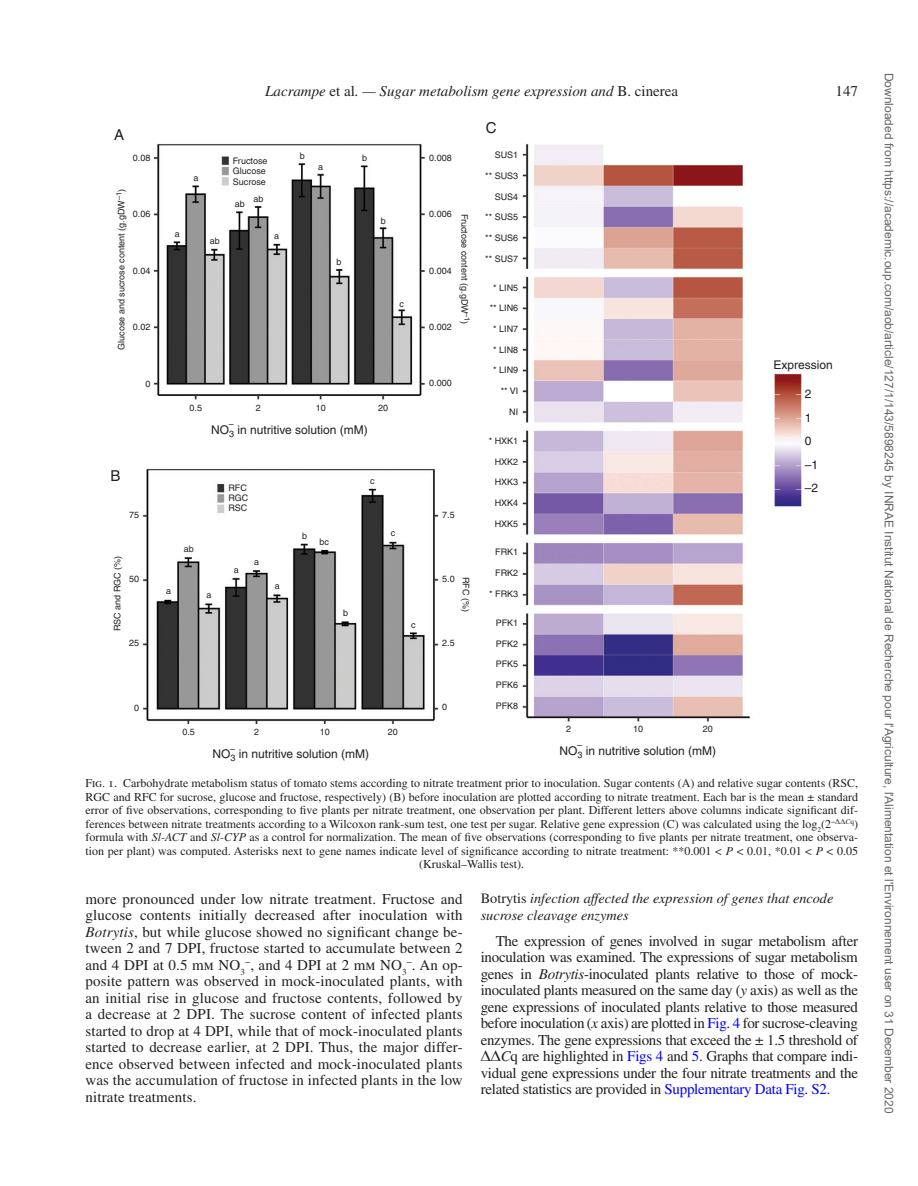
<style>
.page{position:relative;width:918px;height:1186px;background:#fff}
.page>*{position:absolute;margin:0;border:0;box-sizing:border-box;transform-origin:0 0}
.t1{font:15px/16.5px "Times LT Std";color:#231f20;text-align:justify}
.t2{font:italic 15px "Times LT Std";color:#231f20}
.t3{font:15px "Helvetica";color:#231f20}
.t4{font:italic 14.25px/17.2px "Times LT Std";color:#231f20}
.t5{font:12px/13.5px "Times LT Std";color:#231f20;text-align:center}
.t6{font:12px "Arial";color:#666}
.t7{font:12px/23.5px "Helvetica";color:#231f20}
.t8{font:9px/10.4px "Helvetica";color:#231f20}
.s1{font-style:normal}
.s2{font-style:italic}
.s3{color:#00f}
.s4{font-family:"Gandhari Unicode"}
</style>
<div class="page">
<img style="left:143px;top:144px;width:659px;height:580px">
<p class="t2" style="left:265px;top:83px;width:414px">Lacrampe <span class="s1">et al</span>. — Sugar metabolism gene expression and <span class="s1">B. cinerea</span></p>
<p class="t1" style="left:836px;top:83px;width:24px">147</p>
<p class="t3" style="left:114px;top:126px;width:12px">A</p>
<p class="t8" style="left:133px;top:153px;width:19px">0.08</p>
<p class="t8" style="left:116px;top:350px;width:162px;rotate:-90deg">Glucose and sucrose content (g.gDW<sup>–1</sup>)</p>
<p class="t8" style="left:133px;top:209px;width:19px">0.06</p>
<p class="t8" style="left:133px;top:265px;width:19px">0.04</p>
<p class="t8" style="left:133px;top:322px;width:19px">0.02</p>
<p class="t8" style="left:145px;top:378px;width:7px">0</p>
<p class="t3" style="left:111px;top:467px;width:12px">B</p>
<p class="t8" style="left:129px;top:510px;width:12px">75</p>
<p class="t8" style="left:112px;top:631px;width:77px;rotate:-90deg">RSC and RGC (%)</p>
<p class="t8" style="left:129px;top:574px;width:12px">50</p>
<p class="t8" style="left:129px;top:638px;width:12px">25</p>
<p class="t8" style="left:134px;top:702px;width:7px">0</p>
<p class="t8" style="left:175px;top:229px;width:7px">a</p>
<p class="t8" style="left:193px;top:173px;width:7px">a</p>
<p class="t8" style="left:210px;top:236px;width:12px">ab</p>
<p class="t8" style="left:300px;top:151px;width:7px">b</p>
<p class="t8" style="left:233px;top:156px;width:36px">Fructose<br>Glucose<br>Sucrose</p>
<p class="t8" style="left:362px;top:153px;width:7px">b</p>
<p class="t8" style="left:318px;top:161px;width:7px">a</p>
<p class="t8" style="left:235px;top:199px;width:12px">ab</p>
<p class="t8" style="left:253px;top:194px;width:12px">ab</p>
<p class="t8" style="left:274px;top:231px;width:7px">a</p>
<p class="t8" style="left:337px;top:256px;width:7px">b</p>
<p class="t8" style="left:381px;top:215px;width:7px">b</p>
<p class="t8" style="left:399px;top:299px;width:6px">c</p>
<p class="t8" style="left:429px;top:153px;width:24px">0.008</p>
<p class="t8" style="left:429px;top:209px;width:24px">0.006</p>
<p class="t8" style="left:429px;top:265px;width:24px">0.004</p>
<p class="t8" style="left:429px;top:321px;width:24px">0.002</p>
<p class="t8" style="left:470px;top:214px;width:112px;rotate:90deg">Fructose content (g.gDW<sup>–1</sup>)</p>
<p class="t8" style="left:190px;top:402px;width:14px">0.5</p>
<p class="t8" style="left:256px;top:402px;width:7px">2</p>
<p class="t8" style="left:316px;top:402px;width:12px">10</p>
<p class="t8" style="left:378px;top:402px;width:12px">20</p>
<p class="t8" style="left:229px;top:419px;width:7px">–</p>
<p class="t7" style="left:211px;top:418px;width:158px">NO<sub>3</sub> in nutritive solution (mM)</p>
<p class="t8" style="left:429px;top:378px;width:24px">0.000</p>
<p class="t8" style="left:184px;top:544px;width:12px">ab</p>
<p class="t8" style="left:166px;top:586px;width:7px">a</p>
<p class="t8" style="left:206px;top:590px;width:7px">a</p>
<p class="t8" style="left:228px;top:482px;width:21px">RFC<br>RGC<br>RSC</p>
<p class="t8" style="left:234px;top:565px;width:7px">a</p>
<p class="t8" style="left:254px;top:557px;width:7px">a</p>
<p class="t8" style="left:275px;top:580px;width:7px">a</p>
<p class="t8" style="left:302px;top:530px;width:7px">b</p>
<p class="t8" style="left:320px;top:536px;width:11px">bc</p>
<p class="t8" style="left:370px;top:475px;width:6px">c</p>
<p class="t8" style="left:391px;top:528px;width:6px">c</p>
<p class="t8" style="left:343px;top:608px;width:7px">b</p>
<p class="t8" style="left:411px;top:619px;width:6px">c</p>
<p class="t8" style="left:442px;top:510px;width:14px">7.5</p>
<p class="t8" style="left:442px;top:574px;width:14px">5.0</p>
<p class="t8" style="left:471px;top:576px;width:36px;rotate:90deg">RFC (%)</p>
<p class="t8" style="left:442px;top:638px;width:14px">2.5</p>
<p class="t8" style="left:442px;top:702px;width:7px">0</p>
<p class="t3" style="left:486px;top:119px;width:12px">C</p>
<p class="t8" style="left:485px;top:170px;width:35px">** SUS3</p>
<p class="t8" style="left:495px;top:191px;width:25px">SUS4</p>
<p class="t8" style="left:485px;top:212px;width:35px">** SUS5</p>
<p class="t8" style="left:485px;top:233px;width:35px">** SUS6</p>
<p class="t8" style="left:485px;top:253px;width:35px">** SUS7</p>
<p class="t8" style="left:493px;top:282px;width:27px">* LIN5</p>
<p class="t8" style="left:490px;top:303px;width:30px">** LIN6</p>
<p class="t8" style="left:493px;top:324px;width:27px">* LIN7</p>
<p class="t8" style="left:493px;top:344px;width:27px">* LIN8</p>
<p class="t8" style="left:493px;top:365px;width:27px">* LIN9</p>
<p class="t7" style="left:774px;top:353px;width:61px">Expression</p>
<p class="t7" style="left:805px;top:382px;width:15px">2<br>1<br>0 –1 –2</p>
<p class="t8" style="left:495px;top:150px;width:25px">SUS1</p>
<p class="t8" style="left:501px;top:386px;width:19px">** VI</p>
<p class="t8" style="left:509px;top:406px;width:10px">NI</p>
<p class="t8" style="left:489px;top:435px;width:31px">* HXK1</p>
<p class="t8" style="left:495px;top:456px;width:25px">HXK2</p>
<p class="t8" style="left:495px;top:477px;width:25px">HXK3</p>
<p class="t8" style="left:495px;top:498px;width:25px">HXK4</p>
<p class="t8" style="left:495px;top:518px;width:25px">HXK5</p>
<p class="t8" style="left:495px;top:547px;width:25px">FRK1</p>
<p class="t8" style="left:495px;top:568px;width:25px">FRK2</p>
<p class="t8" style="left:489px;top:589px;width:31px">* FRK3</p>
<p class="t8" style="left:496px;top:618px;width:24px">PFK1</p>
<p class="t8" style="left:496px;top:638px;width:24px">PFK2</p>
<p class="t8" style="left:496px;top:659px;width:24px">PFK5</p>
<p class="t8" style="left:496px;top:680px;width:24px">PFK6</p>
<p class="t8" style="left:496px;top:700px;width:24px">PFK8</p>
<p class="t8" style="left:566px;top:723px;width:7px">2</p>
<p class="t8" style="left:633px;top:723px;width:12px">10</p>
<p class="t8" style="left:703px;top:723px;width:12px">20</p>
<p class="t8" style="left:182px;top:727px;width:14px">0.5</p>
<p class="t8" style="left:254px;top:727px;width:7px">2</p>
<p class="t8" style="left:320px;top:727px;width:12px">10</p>
<p class="t8" style="left:388px;top:727px;width:12px">20</p>
<p class="t8" style="left:230px;top:743px;width:7px">–</p>
<p class="t7" style="left:212px;top:742px;width:158px">NO<sub>3</sub> in nutritive solution (mM)</p>
<p class="t5" style="left:86px;top:776px;width:774px">Fig. 1. Carbohydrate metabolism status of tomato stems according to nitrate treatment prior to inoculation. Sugar contents (A) and relative sugar contents (RSC, RGC and RFC for sucrose, glucose and fructose, respectively) (B) before inoculation are plotted according to nitrate treatment. Each bar is the mean ± standard error of five observations, corresponding to five plants per nitrate treatment, one observation per plant. Different letters above columns indicate significant dif&shy;ferences between nitrate treatments according to a Wilcoxon rank-sum test, one test per sugar. Relative gene expression (C) was calculated using the log<sub>2</sub>(2<sup>−</sup><sup>ΔΔ</sup><sup>C</sup><sup>q</sup>) formula with <span class="s2">Sl-ACT</span> and <span class="s2">Sl-CYP</span> as a control for normalization. The mean of five observations (corresponding to five plants per nitrate treatment, one observa&shy;tion per plant) was computed. Asterisks next to gene names indicate level of significance according to nitrate treatment: **0.001 &lt; <span class="s2">P</span> &lt; 0.01, *0.01 &lt; <span class="s2">P</span> &lt; 0.05 (Kruskal–Wallis test).</p>
<p class="t8" style="left:577px;top:740px;width:7px">–</p>
<p class="t7" style="left:559px;top:738px;width:158px">NO<sub>3</sub> in nutritive solution (mM)</p>
<p class="t1" style="left:86px;top:890px;width:379px">more pronounced under low nitrate treatment. Fructose and glucose contents initially decreased after inoculation with <span class="s2">Botrytis</span>, but while glucose showed no significant change be&shy;tween 2 and 7 DPI, fructose started to accumulate between 2 and 4 DPI at 0.5 mm NO<sub>3</sub><sup>−</sup>, and 4 DPI at 2 mm NO<sub>3</sub><sup>−</sup>. An op&shy;posite pattern was observed in mock-inoculated plants, with an initial rise in glucose and fructose contents, followed by a decrease at 2 DPI. The sucrose content of infected plants started to drop at 4 DPI, while that of mock-inoculated plants started to decrease earlier, at 2 DPI. Thus, the major differ&shy;ence observed between infected and mock-inoculated plants was the accumulation of fructose in infected plants in the low nitrate treatments.</p>
<p class="t4" style="left:481px;top:890px;width:354px"><span class="s1">Botrytis</span> infection affected the expression of genes that encode sucrose cleavage enzymes</p>
<p class="t1" style="left:481px;top:932px;width:379px;text-indent:15px">The expression of genes involved in sugar metabolism after inoculation was examined. The expressions of sugar metabolism genes in <span class="s2">Botrytis</span>-inoculated plants relative to those of mock&shy;inoculated plants measured on the same day (<span class="s2">y</span> axis) as well as the gene expressions of inoculated plants relative to those measured before inoculation (<span class="s2">x</span> axis) are plotted in <span class="s3">Fig. 4</span> for sucrose-cleaving enzymes. The gene expressions that exceed the ± 1.5 threshold of <span class="s4">ΔΔ</span><span class="s2">C</span>q are highlighted in <span class="s3">Figs 4</span> and <span class="s3">5</span>. Graphs that compare indi&shy;vidual gene expressions under the four nitrate treatments and the related statistics are provided in <span class="s3">Supplementary Data Fig. S2</span>.</p>
<p class="t6" style="left:893px;top:73px;width:1042px;rotate:90deg">Downloaded from https://academic.oup.com/aob/article/127/1/143/5898245 by INRAE Institut National de Recherche pour l'Agriculture, l'Alimentation et l'Environnement user on 31 December 2020</p>
</div>
